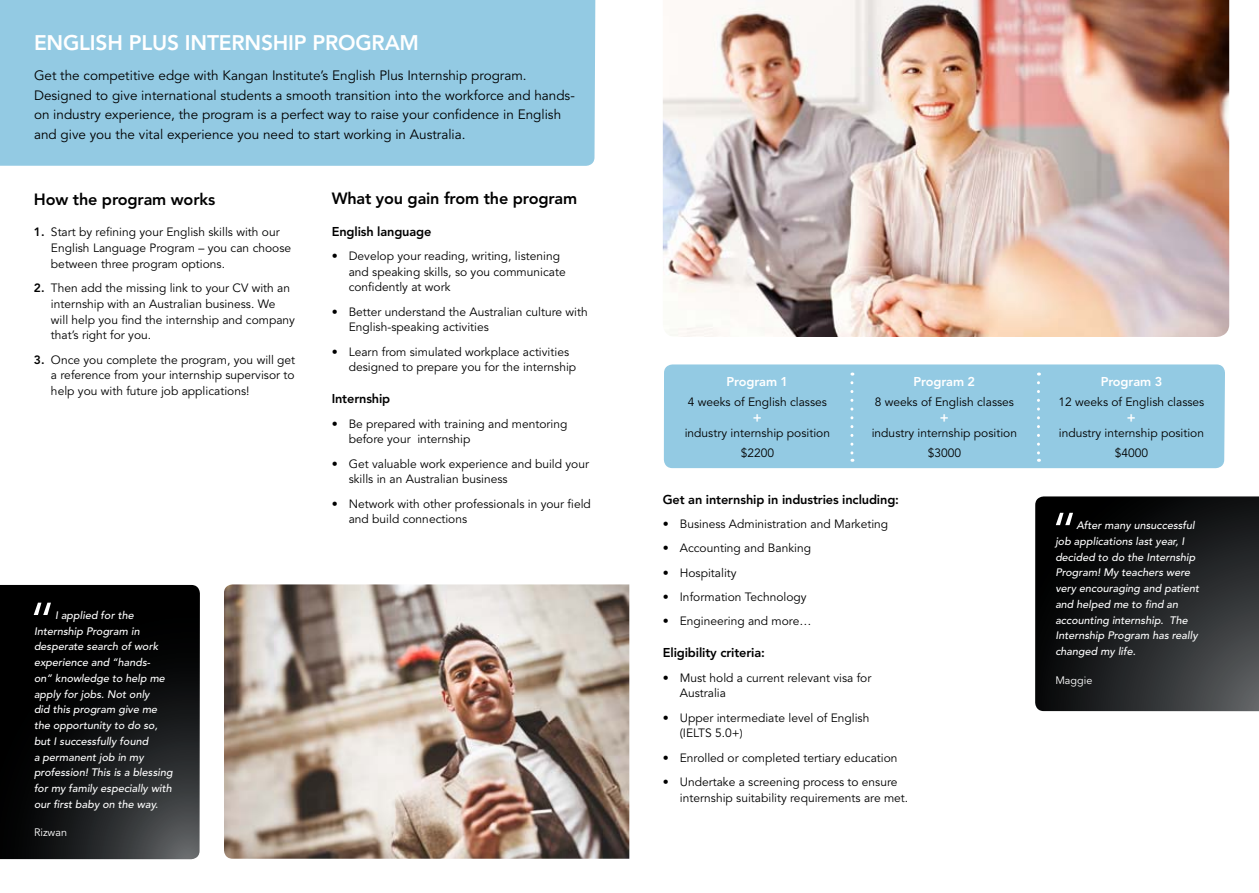
<style>
.page{position:relative;width:1259px;height:893px;background:#fff}
.page>*{position:absolute;margin:0;border:0;box-sizing:border-box;transform-origin:0 0}
.t1{font:52.5px "Avenir LT Std";color:#fff}
.t2{font:800 21px "Avenir LT Std";letter-spacing:-.01em;color:#fff}
.t3{font:800 16.2px "Avenir LT Std";letter-spacing:-.01em;color:#000}
.t4{font:13.5px/19.5px "Avenir LT Std";color:#000}
.t5{font:800 13.5px "Avenir LT Std";color:#fff}
.t6{font:800 12.75px "Avenir LT Std";letter-spacing:-.01em;color:#000}
.t7{font:800 12.75px "Avenir LT Std";color:#fff}
.t8{font:12px/15.8px "Avenir LT Std";color:#000}
.t9{font:italic 500 10.8px/15.8px "Avenir LT Std";color:#fff}
.t10{font:10.8px "Avenir LT Std";color:#fff}
.s1{font-weight:800}
.s2{font-size:11.25px}
</style>
<div class="page">
<div style="left:0;top:0;width:595px;height:166px;background:#93cae3"></div>
<svg style="left:0;top:585px;width:200px;height:274px;background:#111212"></svg>
<img style="left:663px;top:0;width:566px;height:337px">
<img style="left:224px;top:584px;width:405px;height:275px">
<svg style="left:1035px;top:496px;width:224px;height:215px;background:#1e2021"></svg>
<div style="left:664px;top:364px;width:561px;height:104px;background:#93cae3"></div>
<svg style="left:1037px;top:383px;width:3px;height:79px"></svg>
<svg style="left:850px;top:383px;width:3px;height:79px"></svg>
<h2 class="t2" style="left:34px;top:30px;width:26px">ENGLISH</h2>
<h2 class="t2" style="left:129px;top:30px;width:26px">PLUS</h2>
<h2 class="t2" style="left:185px;top:30px;width:60px">INTERNSHI</h2>
<h2 class="t2" style="left:294px;top:30px;width:48px">P PROGRAM</h2>
<p class="t4" style="left:34px;top:66px;width:542px">Get the competitive edge with Kangan Institute’s English Plus Internship program.<br>Designed to give international students a smooth transition into the workforce and hands&shy;on industry experience, the program is a perfect way to raise your confidence in English and give you the vital experience you need to start working in Australia.</p>
<h3 class="t3" style="left:34px;top:190px;width:183px">H ow the program works</h3>
<p class="t8" style="left:51px;top:225px;width:242px;text-indent:-17px"><span class="s1">1.</span> Start by refining your English skills with our<br>English Language Program – you can choose between three program options.</p>
<p class="t8" style="left:51px;top:280px;width:246px;text-indent:-17px"><span class="s1">2.</span> Then add the missing link to your CV with an internship with an Australian business. We will help you find the internship and company that’s right for you.</p>
<p class="t8" style="left:51px;top:352px;width:246px;text-align:justify;text-indent:-17px"><span class="s1">3.</span> Once you complete the program, you will get a reference from your internship supervisor to help you with future job applications!</p>
<h1 class="t1" style="left:29px;top:591px;width:29px">“</h1>
<p class="t9" style="left:34px;top:608px;width:140px;text-indent:21px">I applied for the<br>Internship Program in desperate search of work experience and “hands-<br>on” knowledge to help me apply for jobs. Not only<br>did this program give me the opportunity to do so, but I successfully found<br>a permanent job in my profession! This is a blessing for my family especially with our first baby on the way.</p>
<p class="t10" style="left:34px;top:826px;width:35px">Rizwan</p>
<h3 class="t3" style="left:332px;top:188px;width:247px">What you gain from the program</h3>
<p class="t6" style="left:332px;top:224px;width:101px">English language</p>
<p class="t8" style="left:349px;top:248px;width:218px;text-indent:-17px">• Develop your reading, writing, listening and speaking skills, so you communicate confidently at work</p>
<p class="t8" style="left:349px;top:304px;width:241px;text-indent:-17px">• Better understand the Australian culture with<br>English-speaking activities</p>
<p class="t8" style="left:349px;top:344px;width:229px;text-indent:-17px">• Learn from simulated workplace activities designed to prepare you for the internship</p>
<p class="t6" style="left:332px;top:391px;width:60px">Internship</p>
<p class="t8" style="left:349px;top:416px;width:220px;text-indent:-17px">• Be prepared with training and mentoring before your internship</p>
<p class="t8" style="left:349px;top:456px;width:242px;text-indent:-17px">• Get valuable work experience and build your skills in an Australian business</p>
<p class="t8" style="left:349px;top:496px;width:244px;text-indent:-17px">• Network with other professionals in your field and build connections</p>
<p class="t7" style="left:726px;top:374px;width:63px">Program 1</p>
<p class="t8" style="left:688px;top:394px;width:141px">4 weeks of English classes</p>
<p class="t5" style="left:753px;top:409px;width:10px">+</p>
<p class="t8" style="left:685px;top:424px;width:147px;line-height:20px;text-align:center">industry internship position $2200</p>
<p class="t7" style="left:913px;top:374px;width:63px">Program 2</p>
<p class="t8" style="left:875px;top:394px;width:141px">8 weeks of English classes</p>
<p class="t5" style="left:940px;top:409px;width:10px">+</p>
<p class="t8" style="left:871px;top:424px;width:147px;line-height:20px;text-align:center">industry internship position $3000</p>
<p class="t6" style="left:663px;top:492px;width:238px">Get an internship in industries including:</p>
<p class="t8" style="left:663px;top:517px;width:227px">• Business Administration and Marketing</p>
<p class="t8" style="left:663px;top:541px;width:150px">• Accounting and Banking</p>
<p class="t8" style="left:663px;top:565px;width:75px">• Hospitality</p>
<p class="t8" style="left:663px;top:589px;width:145px">• Information Technology</p>
<p class="t8" style="left:663px;top:614px;width:150px">• Engineering and more…</p>
<p class="t6" style="left:663px;top:645px;width:104px">Eligibility criteria:</p>
<p class="t8" style="left:680px;top:670px;width:193px;text-indent:-17px">• Must hold a current relevant visa for<br>Australia</p>
<p class="t8" style="left:680px;top:710px;width:191px;text-indent:-17px">• Upper intermediate level of English (IELTS 5.0+<span class="s2">)</span></p>
<p class="t8" style="left:663px;top:750px;width:236px">• Enrolled or completed tertiary education</p>
<p class="t8" style="left:680px;top:774px;width:230px;text-indent:-17px">• Undertake a screening process to ensure internship suitability requirements are met.</p>
<p class="t7" style="left:1100px;top:374px;width:63px">Program 3</p>
<p class="t8" style="left:1058px;top:394px;width:147px">12 weeks of English classes</p>
<p class="t5" style="left:1127px;top:409px;width:10px">+</p>
<p class="t8" style="left:1058px;top:424px;width:147px;line-height:20px;text-align:center">industry internship position $4000</p>
<h1 class="t1" style="left:1050px;top:502px;width:29px">“</h1>
<p class="t9" style="left:1055px;top:518px;width:145px;text-indent:21px">After many unsuccessful job applications last year, I decided to do the Internship<br>Program! My teachers were very encouraging and patient and helped me to find an accounting internship. The<br>Internship Program has really changed my life.</p>
<p class="t10" style="left:1055px;top:674px;width:39px">Maggie</p>
</div>
